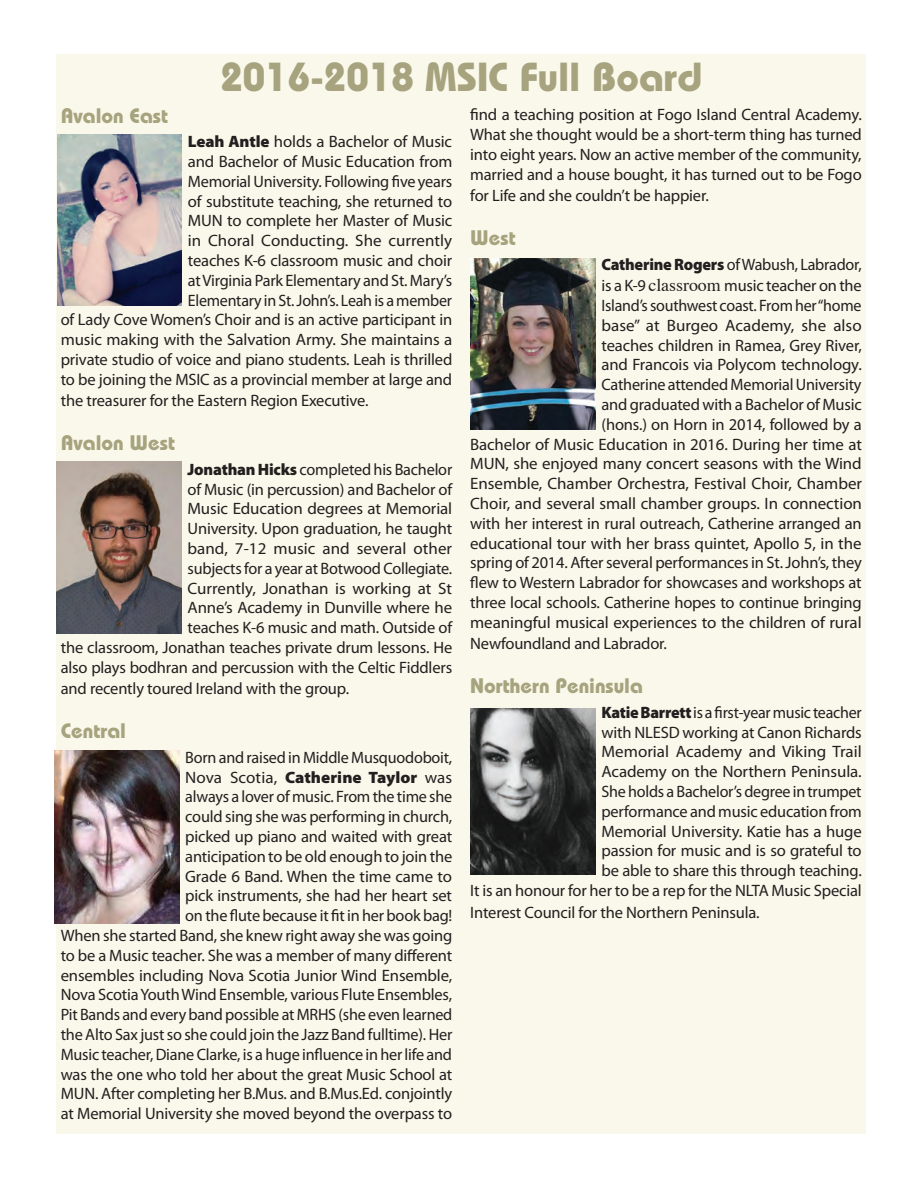
<style>
.page{position:relative;width:918px;height:1188px;background:#fff}
.page>*{position:absolute;margin:0;border:0;box-sizing:border-box;transform-origin:0 0}
.t1{font:700 40.5px "Bauhaus Std";color:#a6a37e}
.t2{font:700 21px "Bauhaus Std";color:#a6a37e}
.t3{font:16.5px/19.8px "Myriad Pro";letter-spacing:-.01em;color:#231f20;text-align:right}
.s1{font-weight:900}
.s2{font-family:"Times";font-size:18px}
</style>
<div class="page">
<div style="left:56px;top:54px;width:810px;height:1080px;background:#f9f8ea"></div>
<img style="left:58px;top:134px;width:124px;height:172px">
<img style="left:56px;top:462px;width:125px;height:172px">
<img style="left:54px;top:751px;width:125px;height:172px">
<img style="left:470px;top:258px;width:126px;height:172px">
<img style="left:470px;top:708px;width:126px;height:166px">
<h1 class="t1" style="left:220px;top:52px;width:483px">2016-2018 MSIC Full Board</h1>
<p class="t2" style="left:61px;top:103px;width:109px">Avalon East</p>
<p class="t3" style="left:61px;top:132px;width:393px"><span class="s1">Leah Antle</span> holds a Bachelor of Music<br>and Bachelor of Music Education from<br>Memorial University. Following five years<br>of substitute teaching, she returned to<br>MUN to complete her Master of Music<br>in Choral Conducting. She currently<br>teaches K-6 classroom music and choir<br>at Virginia Park Elementary and St. Mary’s<br>Elementary in St. John’s. Leah is a member<br>of Lady Cove Women’s Choir and is an active participant in music making with the Salvation Army. She maintains a private studio of voice and piano students. Leah is thrilled to be joining the MSIC as a provincial member at large and</p>
<p class="t3" style="left:61px;top:391px;width:309px">the treasurer for the Eastern Region Executive.</p>
<p class="t2" style="left:61px;top:430px;width:116px">Avalon West</p>
<p class="t3" style="left:61px;top:460px;width:393px"><span class="s1">Jonathan Hicks</span> completed his Bachelor<br>of Music (in percussion) and Bachelor of<br>Music Education degrees at Memorial<br>University. Upon graduation, he taught<br>band, 7-12 music and several other<br>subjects for a year at Botwood Collegiate.<br>Currently, Jonathan is working at St<br>Anne’s Academy in Dunville where he<br>teaches K-6 music and math. Outside of<br>the classroom, Jonathan teaches private drum lessons. He also plays bodhran and percussion with the Celtic Fiddlers</p>
<p class="t3" style="left:61px;top:679px;width:290px">and recently toured Ireland with the group.</p>
<p class="t2" style="left:61px;top:718px;width:67px">Central</p>
<p class="t3" style="left:61px;top:748px;width:393px">Born and raised in Middle Musquodoboit,<br>Nova Scotia, <span class="s1">Catherine Taylor</span> was<br>always a lover of music. From the time she<br>could sing she was performing in church,<br>picked up piano and waited with great<br>anticipation to be old enough to join the<br>Grade 6 Band. When the time came to<br>pick instruments, she had her heart set<br>on the flute because it fit in her book bag!<br>When she started Band, she knew right away she was going to be a Music teacher. She was a member of many different ensembles including Nova Scotia Junior Wind Ensemble, Nova Scotia Youth Wind Ensemble, various Flute Ensembles, Pit Bands and every band possible at MRHS (she even learned the Alto Sax just so she could join the Jazz Band fulltime). Her Music teacher, Diane Clarke, is a huge influence in her life and was the one who told her about the great Music School at MUN. After completing her B.Mus. and B.Mus.Ed. conjointly at Memorial University she moved beyond the overpass to</p>
<p class="t3" style="left:470px;top:105px;width:393px;text-align:justify">find a teaching position at Fogo Island Central Academy.<br>What she thought would be a short-term thing has turned into eight years. Now an active member of the community, married and a house bought, it has turned out to be Fogo</p>
<p class="t3" style="left:470px;top:186px;width:240px">for Life and she couldn’t be happier.</p>
<p class="t2" style="left:470px;top:225px;width:47px">West</p>
<p class="t3" style="left:602px;top:254px;width:262px;line-height:21.6px;text-align:left"><span class="s1">Catherine Rogers</span> of Wabush, Labrador, is a K-9 <span class="s2">classroom</span> music teacher on the</p>
<p class="t3" style="left:470px;top:296px;width:393px">Island’s southwest coast. From her “home<br>base” at Burgeo Academy, she also<br>teaches children in Ramea, Grey River,<br>and Francois via Polycom technology.<br>Catherine attended Memorial University<br>and graduated with a Bachelor of Music<br>(hons.) on Horn in 2014, followed by a<br>Bachelor of Music Education in 2016. During her time at MUN, she enjoyed many concert seasons with the Wind Ensemble, Chamber Orchestra, Festival Choir, Chamber Choir, and several small chamber groups. In connection with her interest in rural outreach, Catherine arranged an educational tour with her brass quintet, Apollo 5, in the spring of 2014. After several performances in St. John’s, they flew to Western Labrador for showcases and workshops at three local schools. Catherine hopes to continue bringing meaningful musical experiences to the children of rural</p>
<p class="t3" style="left:470px;top:634px;width:198px">Newfoundland and Labrador.</p>
<p class="t2" style="left:470px;top:673px;width:174px">Northern Peninsula</p>
<p class="t3" style="left:470px;top:703px;width:393px"><span class="s1">Katie Barrett</span> is a first-year music teacher<br>with NLESD working at Canon Richards<br>Memorial Academy and Viking Trail<br>Academy on the Northern Peninsula.<br>She holds a Bachelor’s degree in trumpet<br>performance and music education from<br>Memorial University. Katie has a huge<br>passion for music and is so grateful to<br>be able to share this through teaching.<br>It is an honour for her to be a rep for the NLTA Music Special</p>
<p class="t3" style="left:470px;top:902px;width:291px">Interest Council for the Northern Peninsula.</p>
</div>
